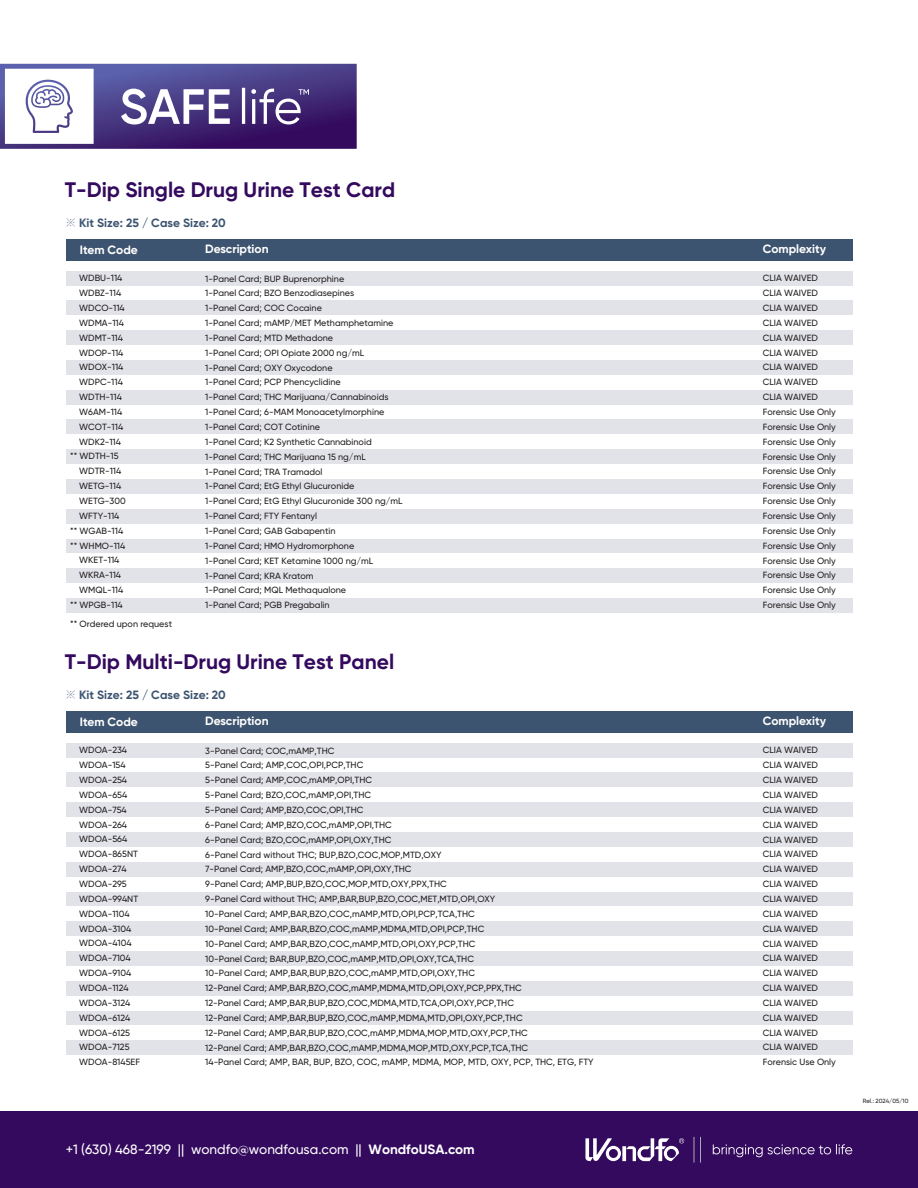
<style>
.page{position:relative;width:918px;height:1188px;background:#fff}
.page>*{position:absolute;margin:0;border:0;box-sizing:border-box;transform-origin:0 0}
.t1{font:700 21px "Gilroy";color:#340a5e}
.t2{font:500 13.5px "Gilroy";color:#fff}
.t3{font:700 12px "Gilroy";color:#fff}
.t4{font:700 12px "Gilroy";color:#3d5470}
.t5{font:500 9px/14.9px "Gilroy";color:#231f20}
.t6{font:500 6px "Gilroy";color:#231f20}
.s1{font-family:"Adobe Song Std";font-weight:300}
.s2{font-weight:700}
</style>
<div class="page">
<div style="left:67px;top:271px;width:786px;height:15px;background:#e2e3e9"></div>
<div style="left:67px;top:239px;width:786px;height:21px;background:#3d5470"></div>
<div style="left:67px;top:301px;width:786px;height:14px;background:#e2e3e9"></div>
<div style="left:67px;top:330px;width:786px;height:15px;background:#e2e3e9"></div>
<div style="left:67px;top:360px;width:786px;height:15px;background:#e2e3e9"></div>
<div style="left:67px;top:390px;width:786px;height:15px;background:#e2e3e9"></div>
<div style="left:67px;top:420px;width:786px;height:14px;background:#e2e3e9"></div>
<div style="left:67px;top:449px;width:786px;height:15px;background:#e2e3e9"></div>
<div style="left:67px;top:479px;width:786px;height:15px;background:#e2e3e9"></div>
<div style="left:67px;top:509px;width:786px;height:15px;background:#e2e3e9"></div>
<div style="left:67px;top:539px;width:786px;height:14px;background:#e2e3e9"></div>
<div style="left:67px;top:568px;width:786px;height:15px;background:#e2e3e9"></div>
<div style="left:67px;top:598px;width:786px;height:15px;background:#e2e3e9"></div>
<div style="left:67px;top:743px;width:786px;height:15px;background:#e2e3e9"></div>
<div style="left:67px;top:711px;width:786px;height:21px;background:#3d5470"></div>
<div style="left:67px;top:773px;width:786px;height:14px;background:#e2e3e9"></div>
<div style="left:67px;top:802px;width:786px;height:15px;background:#e2e3e9"></div>
<div style="left:67px;top:832px;width:786px;height:15px;background:#e2e3e9"></div>
<div style="left:67px;top:862px;width:786px;height:15px;background:#e2e3e9"></div>
<div style="left:67px;top:892px;width:786px;height:14px;background:#e2e3e9"></div>
<div style="left:67px;top:921px;width:786px;height:15px;background:#e2e3e9"></div>
<div style="left:67px;top:951px;width:786px;height:15px;background:#e2e3e9"></div>
<div style="left:67px;top:981px;width:786px;height:15px;background:#e2e3e9"></div>
<div style="left:67px;top:1011px;width:786px;height:15px;background:#e2e3e9"></div>
<div style="left:67px;top:1040px;width:786px;height:15px;background:#e2e3e9"></div>
<div style="left:0;top:1111px;width:918px;height:77px;background:#340a5e"></div>
<svg style="left:713px;top:1144px;width:139px;height:13px"></svg>
<svg style="left:694px;top:1137px;width:7px;height:26px"></svg>
<svg style="left:585px;top:1138px;width:99px;height:24px"></svg>
<svg style="left:0;top:64px;width:357px;height:85px"></svg>
<h1 class="t1" style="left:65px;top:176px;width:332px">T-Dip Single Drug Urine Test Card</h1>
<h3 class="t4" style="left:65px;top:215px;width:163px"><span class="s1">※</span> Kit Size: 25 / Case Size: 20</h3>
<h3 class="t3" style="left:80px;top:242px;width:60px">Item Code</h3>
<h3 class="t3" style="left:205px;top:241px;width:65px">Description</h3>
<h3 class="t3" style="left:763px;top:241px;width:65px">Complexity</h3>
<p class="t5" style="left:79px;top:271px;width:45px">WDBU-114</p>
<p class="t5" style="left:79px;top:285px;width:43px">WDBZ-114</p>
<p class="t5" style="left:79px;top:300px;width:47px">WDCO-114</p>
<p class="t5" style="left:79px;top:315px;width:46px">WDMA-114</p>
<p class="t5" style="left:79px;top:330px;width:45px">WDMT-114</p>
<p class="t5" style="left:79px;top:345px;width:46px">WDOP-114</p>
<p class="t5" style="left:79px;top:360px;width:46px">WDOX-114</p>
<p class="t5" style="left:79px;top:375px;width:45px">WDPC-114</p>
<p class="t5" style="left:79px;top:389px;width:44px">WDTH-114</p>
<p class="t5" style="left:79px;top:404px;width:45px">W6AM-114</p>
<p class="t5" style="left:79px;top:419px;width:45px">WCOT-114</p>
<p class="t5" style="left:79px;top:434px;width:43px">WDK2-114</p>
<p class="t5" style="left:70px;top:449px;width:50px">** WDTH-15</p>
<p class="t5" style="left:79px;top:464px;width:44px">WDTR-114</p>
<p class="t5" style="left:79px;top:479px;width:43px">WETG-114</p>
<p class="t5" style="left:79px;top:493px;width:48px">WETG-300</p>
<p class="t5" style="left:79px;top:508px;width:42px">WFTY-114</p>
<p class="t5" style="left:70px;top:523px;width:55px">** WGAB-114</p>
<p class="t5" style="left:70px;top:538px;width:57px">** WHMO-114</p>
<p class="t5" style="left:79px;top:553px;width:42px">WKET-114</p>
<p class="t5" style="left:79px;top:568px;width:43px">WKRA-114</p>
<p class="t5" style="left:79px;top:582px;width:46px">WMQL-114</p>
<p class="t5" style="left:70px;top:597px;width:54px">** WPGB-114</p>
<p class="t5" style="left:70px;top:616px;width:103px">** Ordered upon request</p>
<p class="t5" style="left:205px;top:271px;width:199px">1-Panel Card; BUP Buprenorphine<br>1-Panel Card; BZO Benzodiasepines<br>1-Panel Card; COC Cocaine<br>1-Panel Card; mAMP/MET Methamphetamine 1-Panel Card; MTD Methadone<br>1-Panel Card; OPI Opiate 2000 ng/mL<br>1-Panel Card; OXY Oxycodone<br>1-Panel Card; PCP Phencyclidine<br>1-Panel Card; THC Marijuana/Cannabinoids 1-Panel Card; 6-MAM Monoacetylmorphine 1-Panel Card; COT Cotinine<br>1-Panel Card; K2 Synthetic Cannabinoid 1-Panel Card; THC Marijuana 15 ng/mL<br>1-Panel Card; TRA Tramadol<br>1-Panel Card; EtG Ethyl Glucuronide<br>1-Panel Card; EtG Ethyl Glucuronide 300 ng/mL 1-Panel Card; FTY Fentanyl<br>1-Panel Card; GAB Gabapentin<br>1-Panel Card; HMO Hydromorphone<br>1-Panel Card; KET Ketamine 1000 ng/mL 1-Panel Card; KRA Kratom<br>1-Panel Card; MQL Methaqualone<br>1-Panel Card; PGB Pregabalin</p>
<p class="t5" style="left:763px;top:271px;width:75px">CLIA WAIVED<br>CLIA WAIVED<br>CLIA WAIVED<br>CLIA WAIVED<br>CLIA WAIVED<br>CLIA WAIVED<br>CLIA WAIVED<br>CLIA WAIVED<br>CLIA WAIVED<br>Forensic Use Only<br>Forensic Use Only<br>Forensic Use Only<br>Forensic Use Only<br>Forensic Use Only<br>Forensic Use Only<br>Forensic Use Only<br>Forensic Use Only<br>Forensic Use Only<br>Forensic Use Only<br>Forensic Use Only<br>Forensic Use Only<br>Forensic Use Only<br>Forensic Use Only</p>
<h1 class="t1" style="left:65px;top:648px;width:331px">T-Dip Multi-Drug Urine Test Panel</h1>
<h3 class="t4" style="left:65px;top:687px;width:163px"><span class="s1">※</span> Kit Size: 25 / Case Size: 20</h3>
<h3 class="t3" style="left:80px;top:714px;width:60px">Item Code</h3>
<h3 class="t3" style="left:205px;top:713px;width:65px">Description</h3>
<h3 class="t3" style="left:763px;top:713px;width:65px">Complexity</h3>
<p class="t5" style="left:79px;top:743px;width:62px">WDOA-234<br>WDOA-154<br>WDOA-254<br>WDOA-654<br>WDOA-754<br>WDOA-264<br>WDOA-564<br>WDOA-865NT<br>WDOA-274<br>WDOA-295<br>WDOA-994NT<br>WDOA-1104<br>WDOA-3104<br>WDOA-4104<br>WDOA-7104<br>WDOA-9104<br>WDOA-1124<br>WDOA-3124<br>WDOA-6124<br>WDOA-6125<br>WDOA-7125<br>WDOA-8145EF</p>
<p class="t5" style="left:205px;top:743px;width:390px">3-Panel Card; COC,mAMP,THC<br>5-Panel Card; AMP,COC,OPI,PCP,THC<br>5-Panel Card; AMP,COC,mAMP,OPI,THC<br>5-Panel Card; BZO,COC,mAMP,OPI,THC<br>5-Panel Card; AMP,BZO,COC,OPI,THC<br>6-Panel Card; AMP,BZO,COC,mAMP,OPI,THC<br>6-Panel Card; BZO,COC,mAMP,OPI,OXY,THC<br>6-Panel Card without THC; BUP,BZO,COC,MOP,MTD,OXY<br>7-Panel Card; AMP,BZO,COC,mAMP,OPI,OXY,THC<br>9-Panel Card; AMP,BUP,BZO,COC,MOP,MTD,OXY,PPX,THC<br>9-Panel Card without THC; AMP,BAR,BUP,BZO,COC,MET,MTD,OPI,OXY<br>10-Panel Card; AMP,BAR,BZO,COC,mAMP,MTD,OPI,PCP,TCA,THC<br>10-Panel Card; AMP,BAR,BZO,COC,mAMP,MDMA,MTD,OPI,PCP,THC<br>10-Panel Card; AMP,BAR,BZO,COC,mAMP,MTD,OPI,OXY,PCP,THC<br>10-Panel Card; BAR,BUP,BZO,COC,mAMP,MTD,OPI,OXY,TCA,THC<br>10-Panel Card; AMP,BAR,BUP,BZO,COC,mAMP,MTD,OPI,OXY,THC<br>12-Panel Card; AMP,BAR,BZO,COC,mAMP,MDMA,MTD,OPI,OXY,PCP,PPX,THC<br>12-Panel Card; AMP,BAR,BUP,BZO,COC,MDMA,MTD,TCA,OPI,OXY,PCP,THC<br>12-Panel Card; AMP,BAR,BUP,BZO,COC,mAMP,MDMA,MTD,OPI,OXY,PCP,THC<br>12-Panel Card; AMP,BAR,BUP,BZO,COC,mAMP,MDMA,MOP,MTD,OXY,PCP,THC<br>12-Panel Card; AMP,BAR,BZO,COC,mAMP,MDMA,MOP,MTD,OXY,PCP,TCA,THC<br>14-Panel Card; AMP, BAR, BUP, BZO, COC, mAMP, MDMA, MOP, MTD, OXY, PCP, THC, ETG, FTY</p>
<p class="t5" style="left:763px;top:743px;width:75px">CLIA WAIVED<br>CLIA WAIVED<br>CLIA WAIVED<br>CLIA WAIVED<br>CLIA WAIVED<br>CLIA WAIVED<br>CLIA WAIVED<br>CLIA WAIVED<br>CLIA WAIVED<br>CLIA WAIVED<br>CLIA WAIVED<br>CLIA WAIVED<br>CLIA WAIVED<br>CLIA WAIVED<br>CLIA WAIVED<br>CLIA WAIVED<br>CLIA WAIVED<br>CLIA WAIVED<br>CLIA WAIVED<br>CLIA WAIVED<br>CLIA WAIVED<br>Forensic Use Only</p>
<h2 class="t2" style="left:66px;top:1141px;width:411px">+1 (630) 468-2199 || wondfo@wondfousa.com || <span class="s2">WondfoUSA.com</span></h2>
<p class="t6" style="left:863px;top:1097px;width:47px">Rel.: 2024/05/10</p>
</div>
